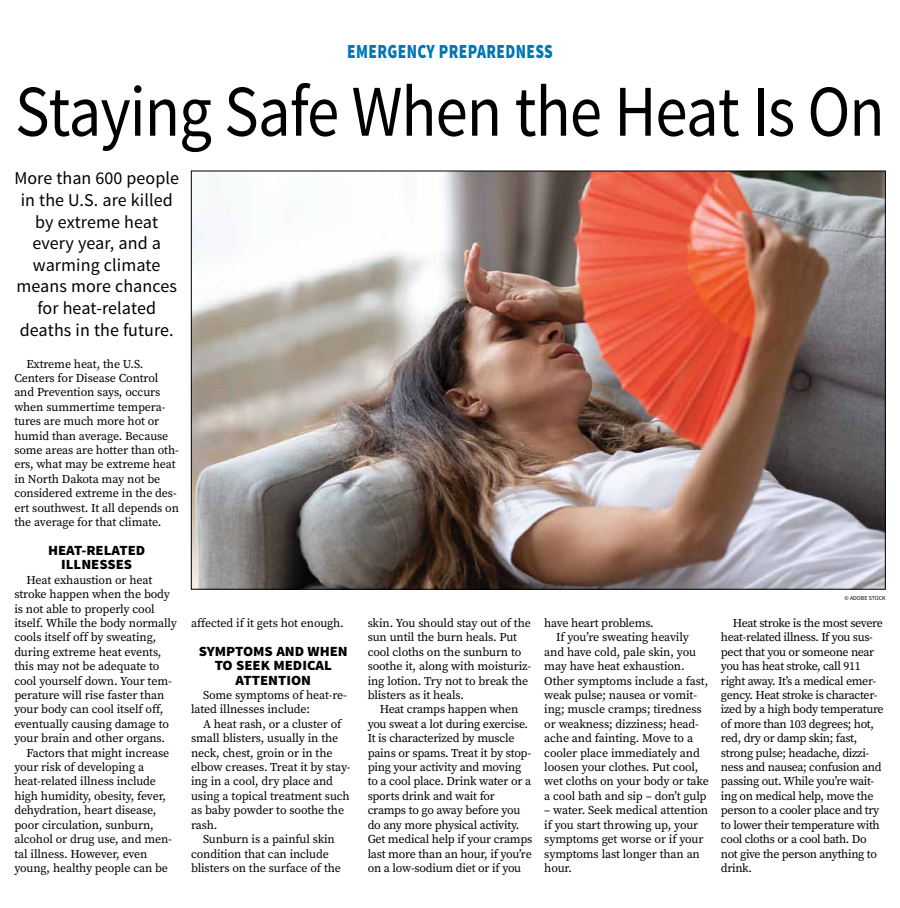
<style>
.page{position:relative;width:900px;height:908px;background:#fff}
.page>*{position:absolute;margin:0;border:0;box-sizing:border-box;transform-origin:0 0}
.t1{font:72.9px "Source Sans Pro";letter-spacing:-.015em;color:#000;scale:.89 1}
.t2{font:900 20px "Source Sans Pro";letter-spacing:.025em;color:#0077b1;scale:.77 1}
.t3{font:18px/21.6px "Source Sans Pro";letter-spacing:.005em;color:#000;text-align:center}
.t4{font:900 14px/14.4px "Source Sans Pro";color:#000;text-align:center;scale:1.05 1}
.t5{font:12px/14.4px "Source Serif Pro";letter-spacing:-.015em;color:#000}
.t6{font:6px "Source Sans Pro";color:#000}
</style>
<div class="page">
<img style="left:193px;top:173px;width:691px;height:414px">
<h2 class="t2" style="left:347px;top:39px;width:269px">EMERGENCY PREPAREDNESS</h2>
<h1 class="t1" style="left:15px;top:66px;width:979px">Staying Safe When the Heat Is On</h1>
<h3 class="t3" style="left:14px;top:168px;width:166px">More than 600 people in the U.S. are killed by extreme heat every year, and a warming climate means more chances for heat-related deaths in the future.</h3>
<p class="t5" style="left:14px;top:356px;width:166px;text-indent:12px">Extreme heat, the U.S.<br>Centers for Disease Control and Prevention says, occurs when summertime tempera&shy;tures are much more hot or humid than average. Because some areas are hotter than oth&shy;ers, what may be extreme heat in North Dakota may not be considered extreme in the des&shy;ert southwest. It all depends on the average for that climate.</p>
<p class="t4" style="left:48px;top:543px;width:94px">HEAT-RELATED<br>ILLNESSES</p>
<p class="t5" style="left:14px;top:572px;width:164px;text-indent:12px">Heat exhaustion or heat stroke happen when the body is not able to properly cool itself. While the body normally cools itself off by sweating, during extreme heat events, this may not be adequate to cool yourself down. Your tem&shy;perature will rise faster than your body can cool itself off, eventually causing damage to your brain and other organs.</p>
<p class="t5" style="left:14px;top:745px;width:159px;text-indent:12px">Factors that might increase your risk of developing a heat-related illness include high humidity, obesity, fever, dehydration, heart disease, poor circulation, sunburn, alcohol or drug use, and men&shy;tal illness. However, even young, healthy people can be</p>
<p class="t5" style="left:191px;top:615px;width:154px">affected if it gets hot enough.</p>
<p class="t4" style="left:199px;top:644px;width:143px">SYMPTOMS AND WHEN<br>TO SEEK MEDICAL<br>ATTENTION</p>
<p class="t5" style="left:191px;top:687px;width:157px;text-indent:12px">Some symptoms of heat-re&shy;lated illnesses include:</p>
<p class="t5" style="left:191px;top:716px;width:161px;text-indent:12px">A heat rash, or a cluster of small blisters, usually in the neck, chest, groin or in the elbow creases. Treat it by stay&shy;ing in a cool, dry place and using a topical treatment such as baby powder to soothe the rash.</p>
<p class="t5" style="left:191px;top:831px;width:151px;text-indent:12px">Sunburn is a painful skin condition that can include blisters on the surface of the</p>
<p class="t5" style="left:368px;top:615px;width:165px">skin. You should stay out of the sun until the burn heals. Put cool cloths on the sunburn to soothe it, along with moisturiz&shy;ing lotion. Try not to break the blisters as it heals.</p>
<p class="t5" style="left:368px;top:702px;width:166px;text-indent:12px">Heat cramps happen when you sweat a lot during exercise.<br>It is characterized by muscle pains or spams. Treat it by stop&shy;ping your activity and moving to a cool place. Drink water or a sports drink and wait for cramps to go away before you do any more physical activity.<br>Get medical help if your cramps last more than an hour, if you’re on a low-sodium diet or if you</p>
<p class="t5" style="left:544px;top:615px;width:111px">have heart problems.</p>
<p class="t5" style="left:556px;top:630px;width:134px">If you’re sweating heavily</p>
<p class="t5" style="left:544px;top:644px;width:153px">and have cold, pale skin, you</p>
<p class="t5" style="left:544px;top:658px;width:142px">may have heat exhaustion.</p>
<p class="t5" style="left:544px;top:673px;width:165px">Other symptoms include a fast,</p>
<p class="t5" style="left:544px;top:687px;width:154px">weak pulse; nausea or vomit-</p>
<p class="t5" style="left:544px;top:702px;width:159px">ing; muscle cramps; tiredness</p>
<p class="t5" style="left:544px;top:716px;width:156px">or weakness; dizziness; head-</p>
<p class="t5" style="left:544px;top:730px;width:150px">ache and fainting. Move to a</p>
<p class="t5" style="left:544px;top:745px;width:157px">cooler place immediately and</p>
<p class="t5" style="left:544px;top:759px;width:156px">loosen your clothes. Put cool,</p>
<p class="t5" style="left:544px;top:774px;width:166px">wet cloths on your body or take</p>
<p class="t5" style="left:544px;top:788px;width:164px">a cool bath and sip – don’t gulp</p>
<p class="t5" style="left:544px;top:802px;width:165px">– water. Seek medical attention if you start throwing up, your symptoms get worse or if your symptoms last longer than an hour.</p>
<p class="t6" style="left:844px;top:594px;width:43px">© ADOBE STOCK</p>
<p class="t5" style="left:721px;top:615px;width:164px;text-indent:12px">Heat stroke is the most severe heat-related illness. If you sus&shy;pect that you or someone near you has heat stroke, call 911 right away. It’s a medical emer&shy;gency. Heat stroke is character&shy;ized by a high body temperature of more than 103 degrees; hot, red, dry or damp skin; fast, strong pulse; headache, dizzi&shy;ness and nausea; confusion and passing out. While you’re wait&shy;ing on medical help, move the person to a cooler place and try to lower their temperature with cool cloths or a cool bath. Do not give the person anything to drink.</p>
</div>
